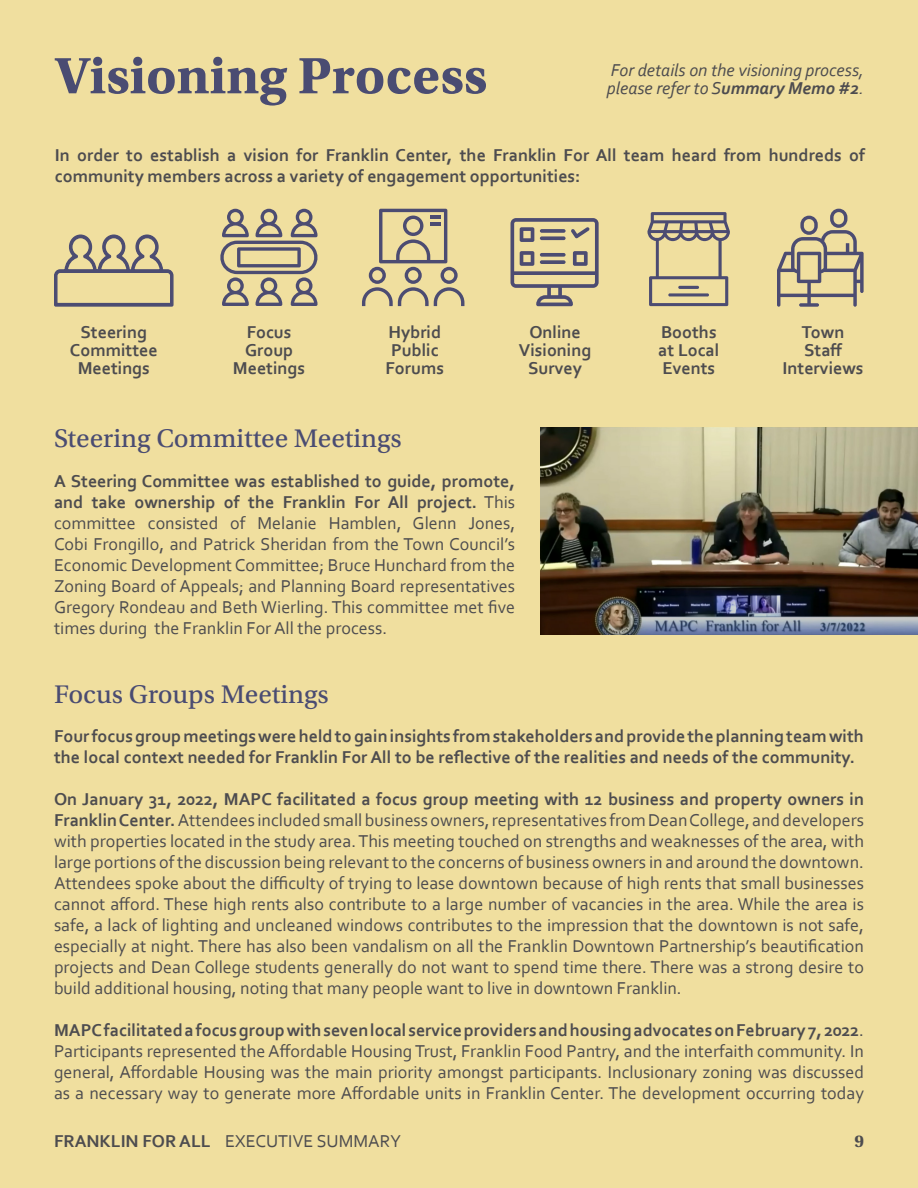
<style>
.page{position:relative;width:918px;height:1188px;background:#f0df9f}
.page>*{position:absolute;margin:0;border:0;box-sizing:border-box;transform-origin:0 0}
.t1{font:54px "Utopia Std Bold Capt";color:#4a4c72}
.t2{font:27px "Utopia Std Capt";color:#4a4c72}
.t3{font:18px/21px "Corbel";color:#4d4c4f;text-align:justify}
.t4{font:700 18px/18px "Corbel";color:#4d4c4f;text-align:center}
.t5{font:italic 18px/18px "Corbel";color:#4d4c4f}
.t6{font:700 18px "Utopia Std";color:#4d4c4f}
.s1{font-weight:700}
</style>
<div class="page">
<svg style="left:54px;top:234px;width:120px;height:73px"></svg>
<svg style="left:220px;top:209px;width:98px;height:97px"></svg>
<svg style="left:362px;top:209px;width:102px;height:97px"></svg>
<svg style="left:647px;top:212px;width:83px;height:94px"></svg>
<hr style="left:678px;top:286px;width:21px;height:3px;background:#4c4c72;border-radius:2px">
<svg style="left:511px;top:218px;width:88px;height:88px"></svg>
<svg style="left:777px;top:209px;width:87px;height:98px"></svg>
<img style="left:541px;top:428px;width:377px;height:206px">
<p class="t1" style="left:55px;top:44px;width:434px">Visioning Process</p>
<p class="t5" style="left:607px;top:60px;width:259px">For details on the visioning process, please refer to S<span class="s1">ummary Memo #2</span>.</p>
<p class="t4" style="left:55px;top:144px;width:812px;line-height:21px;text-align:left">In order to establish a vision for Franklin Center, the Franklin For All team heard from hundreds of community members across a variety of engagement opportunities:</p>
<p class="t4" style="left:70px;top:322px;width:89px">Steering<br>Committee<br>Meetings</p>
<p class="t4" style="left:233px;top:322px;width:74px">Focus<br>Group<br>Meetings</p>
<p class="t4" style="left:386px;top:322px;width:60px">Hybrid<br>Public<br>Forums</p>
<p class="t4" style="left:519px;top:322px;width:74px">Online<br>Visioning<br>Survey</p>
<p class="t4" style="left:658px;top:322px;width:63px;text-align:left">Booths at Local<br>Events</p>
<p class="t4" style="left:783px;top:322px;width:82px">Town<br>Staff<br>Interviews</p>
<p class="t2" style="left:54px;top:424px;width:349px">Steering Committee Meetings</p>
<p class="t3" style="left:54px;top:470px;width:463px"><span class="s1">A Steering Committee was established to guide, promote, and take ownership of the Franklin For All project.</span> This committee consisted of Melanie Hamblen, Glenn Jones, Cobi Frongillo, and Patrick Sheridan from the Town Council’s Economic Development Committee; Bruce Hunchard from the Zoning Board of Appeals; and Planning Board representatives Gregory Rondeau and Beth Wierling. This committee met five times during the Franklin For All the process.</p>
<p class="t2" style="left:54px;top:680px;width:276px">Focus Groups Meetings</p>
<p class="t4" style="left:54px;top:725px;width:812px;line-height:21px;text-align:left">Four focus group meetings were held to gain insights from stakeholders and provide the planning team with the local context needed for Franklin For All to be reflective of the realities and needs of the community.</p>
<p class="t3" style="left:54px;top:788px;width:812px"><span class="s1">On January 31, 2022, MAPC facilitated a focus group meeting with 12 business and property owners in Franklin Center.</span> Attendees included small business owners, representatives from Dean College, and developers with properties located in the study area. This meeting touched on strengths and weaknesses of the area, with large portions of the discussion being relevant to the concerns of business owners in and around the downtown.<br>Attendees spoke about the difficulty of trying to lease downtown because of high rents that small businesses cannot afford. These high rents also contribute to a large number of vacancies in the area. While the area is safe, a lack of lighting and uncleaned windows contributes to the impression that the downtown is not safe, especially at night. There has also been vandalism on all the Franklin Downtown Partnership’s beautification projects and Dean College students generally do not want to spend time there. There was a strong desire to build additional housing, noting that many people want to live in downtown Franklin.</p>
<p class="t3" style="left:54px;top:1019px;width:812px"><span class="s1">MAPC facilitated a focus group with seven local service providers and housing advocates on February 7, 2022</span>.<br>Participants represented the Affordable Housing Trust, Franklin Food Pantry, and the interfaith community. In general, Affordable Housing was the main priority amongst participants. Inclusionary zoning was discussed as a necessary way to generate more Affordable units in Franklin Center. The development occurring today</p>
<p class="t3" style="left:54px;top:1130px;width:349px"><span class="s1">FRANKLIN FOR ALL</span> EXECUTIVE SUMMARY</p>
<p class="t6" style="left:854px;top:1131px;width:11px">9</p>
</div>
